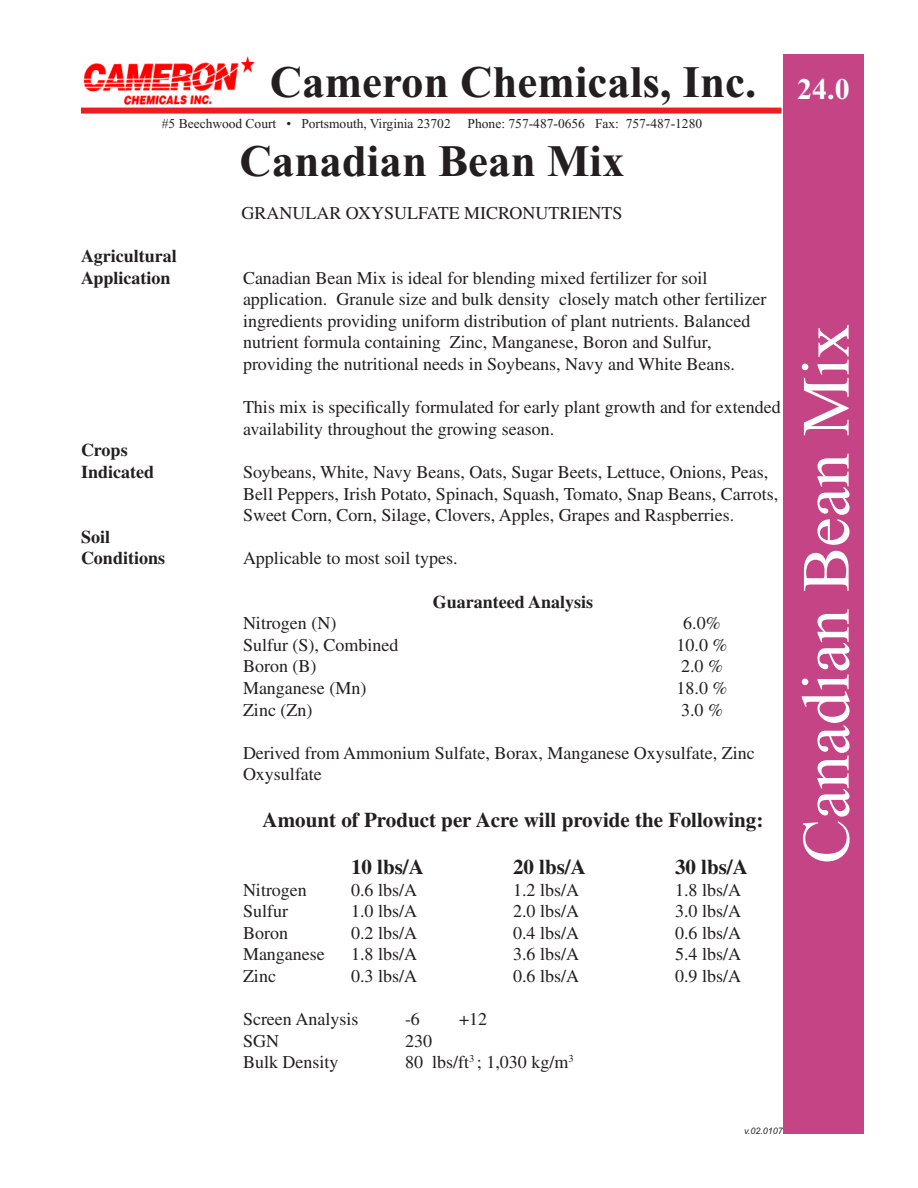
<style>
.page{position:relative;width:918px;height:1188px;background:#fff}
.page>*{position:absolute;margin:0;border:0;box-sizing:border-box;transform-origin:0 0}
.t1{font:67.5px "Times New Roman";color:#fff}
.t2{font:700 45px "Times New Roman";color:#231f20}
.t3{font:700 30px "Times New Roman";color:#fff}
.t4{font:700 21px "Times";color:#231f20}
.t5{font:18px/21.6px "Times";color:#231f20}
.t6{font:700 18px/21.6px "Times";color:#231f20}
.t7{font:13.5px "Times New Roman";color:#231f20}
.t8{font:italic 9px "Arial";color:#231f20}
</style>
<div class="page">
<div style="left:81px;top:108px;width:701px;height:6px;background:#ee1d23"></div>
<img style="left:83px;top:56px;width:172px;height:49px">
<div style="left:783px;top:54px;width:81px;height:1080px;background:#c44486"></div>
<p class="t2" style="left:270px;top:55px;width:488px">Cameron Chemicals, Inc.</p>
<p class="t7" style="left:162px;top:115px;width:290px">#5 Beechwood Court • Portsmouth, Virginia 23702</p>
<p class="t7" style="left:468px;top:115px;width:236px">Phone: 757-487-0656 Fax: 757-487-1280</p>
<p class="t6" style="left:81px;top:245px;width:97px">Agricultural<br>Application</p>
<p class="t6" style="left:81px;top:439px;width:75px">Crops<br>Indicated</p>
<p class="t6" style="left:81px;top:526px;width:86px">Soil<br>Conditions</p>
<p class="t2" style="left:239px;top:134px;width:387px">Canadian Bean Mix</p>
<p class="t5" style="left:241px;top:202px;width:383px">GRANULAR OXYSULFATE MICRONUTRIENTS</p>
<p class="t5" style="left:243px;top:266px;width:525px">Canadian Bean Mix is ideal for blending mixed fertilizer for soil application. Granule size and bulk density closely match other fertilizer ingredients providing uniform distribution of plant nutrients. Balanced nutrient formula containing Zinc, Manganese, Boron and Sulfur, providing the nutritional needs in Soybeans, Navy and White Beans.</p>
<p class="t5" style="left:243px;top:396px;width:539px">This mix is specifically formulated for early plant growth and for extended availability throughout the growing season.</p>
<p class="t5" style="left:243px;top:461px;width:537px">Soybeans, White, Navy Beans, Oats, Sugar Beets, Lettuce, Onions, Peas,<br>Bell Peppers, Irish Potato, Spinach, Squash, Tomato, Snap Beans, Carrots,<br>Sweet Corn, Corn, Silage, Clovers, Apples, Grapes and Raspberries.</p>
<p class="t5" style="left:243px;top:547px;width:216px">Applicable to most soil types.</p>
<p class="t6" style="left:433px;top:590px;width:162px">Guaranteed Analysis</p>
<p class="t5" style="left:243px;top:612px;width:95px">Nitrogen (N)</p>
<p class="t5" style="left:683px;top:612px;width:39px">6.0%</p>
<p class="t5" style="left:243px;top:634px;width:157px">Sulfur (S), Combined</p>
<p class="t5" style="left:677px;top:634px;width:52px">10.0 %</p>
<p class="t5" style="left:243px;top:655px;width:75px">Boron (B)</p>
<p class="t5" style="left:681px;top:655px;width:43px">2.0 %</p>
<p class="t5" style="left:243px;top:677px;width:125px">Manganese (Mn)</p>
<p class="t5" style="left:677px;top:677px;width:52px">18.0 %</p>
<p class="t5" style="left:243px;top:698px;width:71px">Zinc (Zn)</p>
<p class="t5" style="left:681px;top:698px;width:43px">3.0 %</p>
<p class="t5" style="left:243px;top:742px;width:513px">Derived from Ammonium Sulfate, Borax, Manganese Oxysulfate, Zinc<br>Oxysulfate</p>
<p class="t4" style="left:263px;top:808px;width:502px">Amount of Product per Acre will provide the Following:</p>
<p class="t4" style="left:351px;top:854px;width:74px">10 lbs/A</p>
<p class="t4" style="left:513px;top:854px;width:74px">20 lbs/A</p>
<p class="t4" style="left:675px;top:854px;width:74px">30 lbs/A</p>
<p class="t5" style="left:243px;top:878px;width:65px">Nitrogen</p>
<p class="t5" style="left:351px;top:878px;width:68px">0.6 lbs/A</p>
<p class="t5" style="left:513px;top:878px;width:68px">1.2 lbs/A</p>
<p class="t5" style="left:675px;top:878px;width:68px">1.8 lbs/A</p>
<p class="t5" style="left:243px;top:900px;width:46px">Sulfur</p>
<p class="t5" style="left:351px;top:900px;width:68px">1.0 lbs/A</p>
<p class="t5" style="left:513px;top:900px;width:68px">2.0 lbs/A</p>
<p class="t5" style="left:675px;top:900px;width:68px">3.0 lbs/A</p>
<p class="t5" style="left:243px;top:922px;width:46px">Boron</p>
<p class="t5" style="left:351px;top:922px;width:68px">0.2 lbs/A</p>
<p class="t5" style="left:513px;top:922px;width:68px">0.4 lbs/A</p>
<p class="t5" style="left:675px;top:922px;width:68px">0.6 lbs/A</p>
<p class="t5" style="left:243px;top:943px;width:83px">Manganese</p>
<p class="t5" style="left:351px;top:943px;width:68px">1.8 lbs/A</p>
<p class="t5" style="left:513px;top:943px;width:68px">3.6 lbs/A</p>
<p class="t5" style="left:675px;top:943px;width:68px">5.4 lbs/A</p>
<p class="t5" style="left:243px;top:965px;width:34px">Zinc</p>
<p class="t5" style="left:351px;top:965px;width:68px">0.3 lbs/A</p>
<p class="t5" style="left:513px;top:965px;width:68px">0.6 lbs/A</p>
<p class="t5" style="left:675px;top:965px;width:68px">0.9 lbs/A</p>
<p class="t5" style="left:243px;top:1008px;width:117px">Screen Analysis</p>
<p class="t5" style="left:405px;top:1008px;width:16px">-6</p>
<p class="t5" style="left:459px;top:1008px;width:30px">+12</p>
<p class="t5" style="left:243px;top:1030px;width:37px">SGN</p>
<p class="t5" style="left:405px;top:1030px;width:28px">230</p>
<p class="t5" style="left:243px;top:1051px;width:97px">Bulk Density</p>
<p class="t5" style="left:405px;top:1051px;width:170px">80 lbs/ft<sup>3</sup> ; 1,030 kg/m<sup>3</sup></p>
<p class="t3" style="left:797px;top:71px;width:54px">24.0</p>
<p class="t1" style="left:786px;top:864px;width:541px;rotate:-90deg">Canadian Bean Mix</p>
<p class="t8" style="left:744px;top:1126px;width:40px">v.02.0107</p>
</div>
